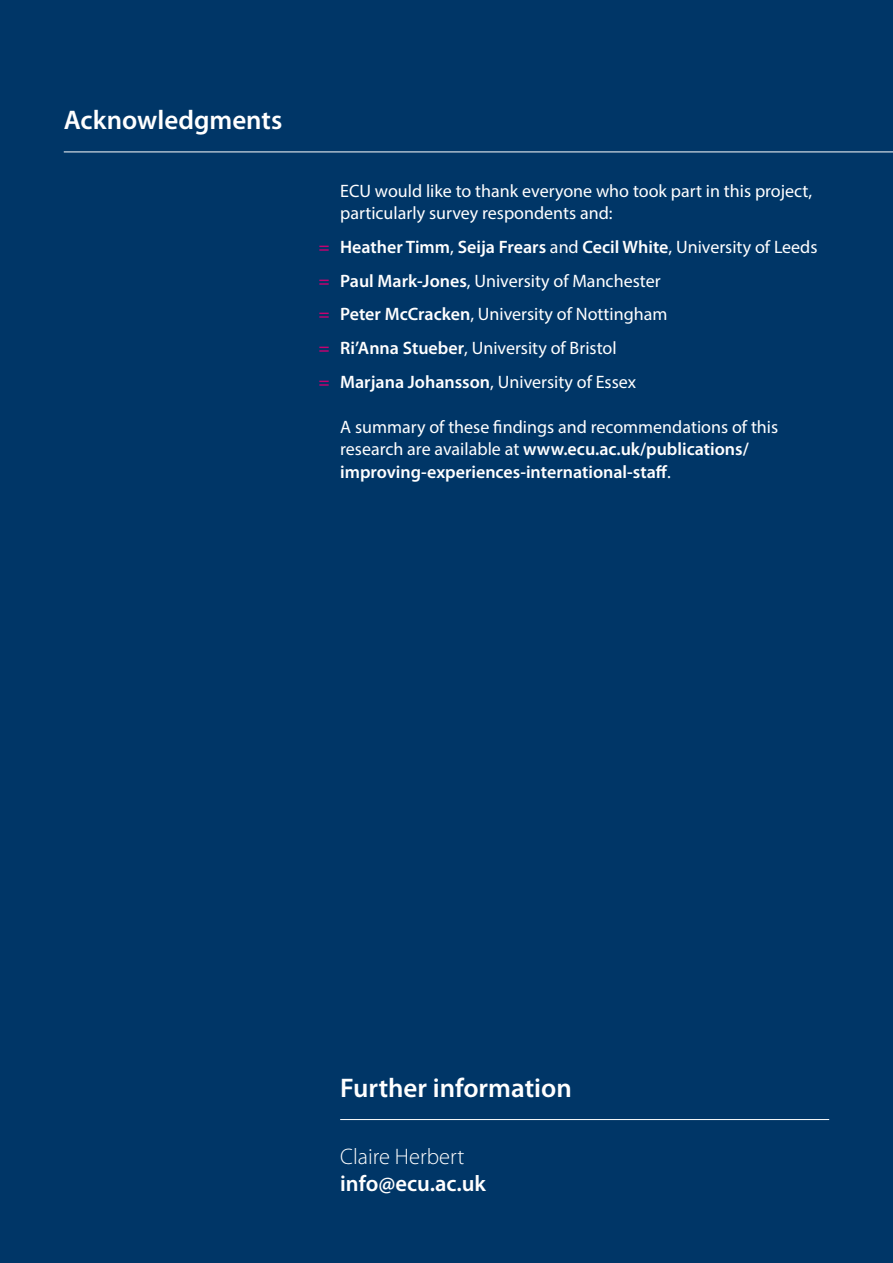
<style>
.page{position:relative;width:893px;height:1263px;background:#003667}
.page>*{position:absolute;margin:0;border:0;box-sizing:border-box;transform-origin:0 0}
.heading_1{font:600 27px "Myriad Pro";color:#fff}
.intro{font:600 22.5px/27px "Myriad Pro";color:#fff}
.body{font:18px/22.5px "Myriad Pro";color:#fff}
.t1{font:600 18px "Myriad Pro";color:#fff}
.s1{color:#c60170}
.s2{font-weight:400}
.s3{font-weight:600;color:#c60170}
.s4{font-weight:600}
.s5{font-weight:300}
</style>
<div class="page">
<hr style="left:64px;top:152px;width:829px;height:1px;background:#fff">
<hr style="left:340px;top:1119px;width:489px;height:1px;background:#fff">
<p class="heading_1" style="left:64px;top:103px;width:220px">Acknowledgments</p>
<p class="body" style="left:340px;top:179px;width:473px">ECU would like to thank everyone who took part in this project, particularly survey respondents and:</p>
<p class="t1" style="left:319px;top:235px;width:500px"><span class="s1">=</span> Heather Timm<span class="s2">,</span> Seija Frears <span class="s2">and</span> Cecil White<span class="s2">, University of Leeds</span></p>
<p class="body" style="left:319px;top:269px;width:343px"><span class="s3">=</span> <span class="s4">Paul Mark-Jones</span>, University of Manchester</p>
<p class="body" style="left:319px;top:303px;width:350px"><span class="s3">=</span> <span class="s4">Peter McCracken</span>, University of Nottingham</p>
<p class="body" style="left:319px;top:336px;width:299px"><span class="s3">=</span> <span class="s4">Ri’Anna Stueber</span>, University of Bristol</p>
<p class="body" style="left:319px;top:370px;width:319px"><span class="s3">=</span> <span class="s4">Marjana Johansson</span>, University of Essex</p>
<p class="body" style="left:340px;top:415px;width:440px">A summary of these findings and recommendations of this research are available at <span class="s4">www.ecu.ac.uk/publications/ improving-experiences-international-staff</span>.</p>
<h1 class="heading_1" style="left:340px;top:1070px;width:233px">Further information</h1>
<p class="intro" style="left:340px;top:1142px;width:147px"><span class="s5">Claire Herbert </span>info@ecu.ac.uk</p>
</div>
